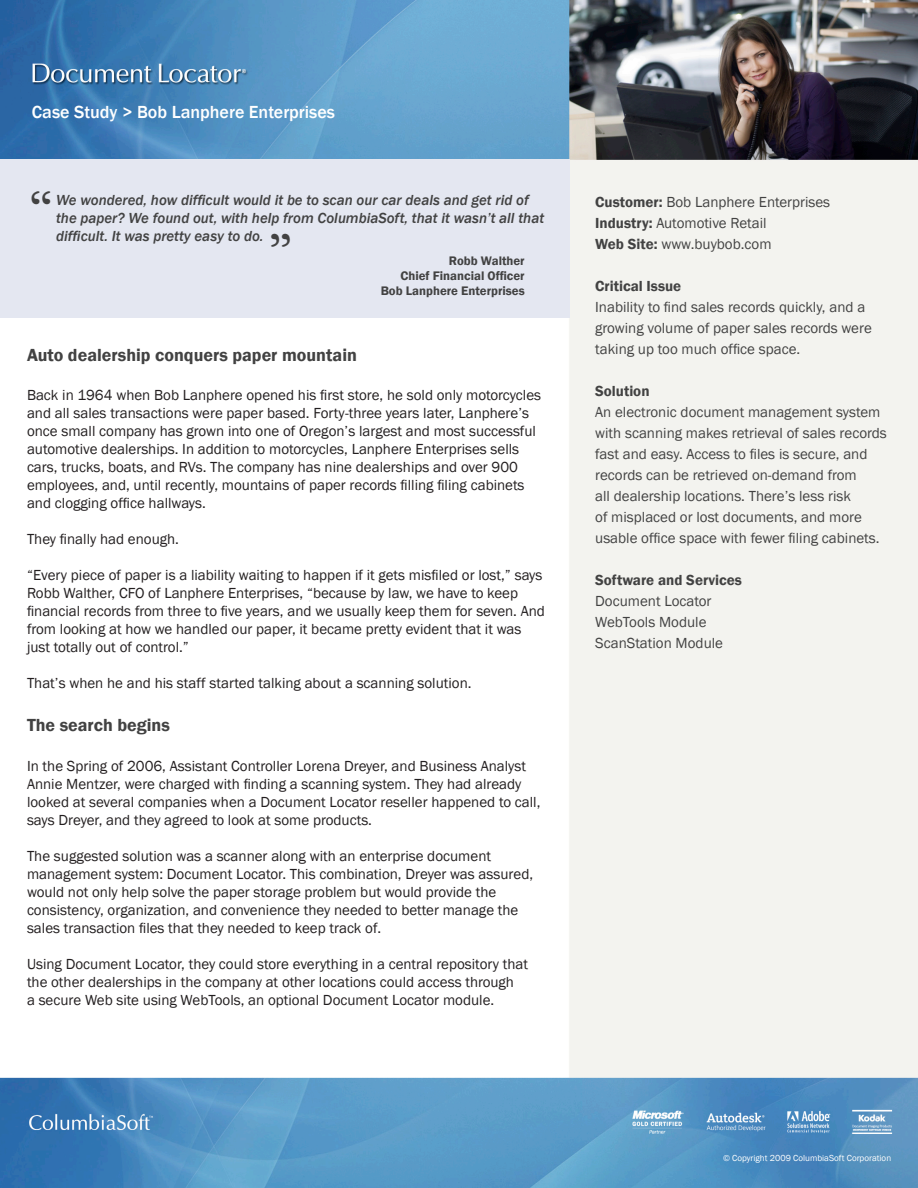
<style>
.page{position:relative;width:918px;height:1188px;background:#fff}
.page>*{position:absolute;margin:0;border:0;box-sizing:border-box;transform-origin:0 0}
.t1{font:45px "Times Europa LT Std";color:#424242}
.t2{font:600 18px "Franklin Gothic";color:#424242}
.Headline{font:500 18px "Franklin Gothic";color:#fff}
.Paragraph{font:15px/18px "Franklin Gothic";color:#231f20}
.t3{font:15px/21px "Franklin Gothic";color:#424242}
.t4{font:italic 500 15px/18px "Franklin Gothic";color:#424242}
.t5{font:600 15px "Franklin Gothic";color:#424242}
.t6{font:600 12.75px "Franklin Gothic";color:#424242}
.copyright{font:9px "Franklin Gothic";color:#fff}
.s1{font-weight:600}
</style>
<div class="page">
<img style="left:0;top:0;width:918px;height:1188px">
<div style="left:0;top:160px;width:569px;height:158px;background:#e4e7f1"></div>
<p class="Headline" style="left:32px;top:100px;width:305px">Case Study &gt; Bob Lanphere Enterprises</p>
<p class="t1" style="left:29px;top:181px;width:27px">“</p>
<p class="t4" style="left:56px;top:191px;width:490px">We wondered, how difficult would it be to scan our car deals and get rid of the paper? We found out, with help from ColumbiaSoft, that it wasn’t all that difficult. It was pretty easy to do.</p>
<p class="t1" style="left:293px;top:257px;width:27px;rotate:-180deg">“</p>
<p class="t6" style="left:449px;top:253px;width:77px">Robb Walther</p>
<p class="t6" style="left:400px;top:268px;width:126px">Chief Financial Officer</p>
<p class="t6" style="left:381px;top:283px;width:146px">Bob Lanphere Enterprises</p>
<p class="t2" style="left:27px;top:344px;width:332px">Auto dealership conquers paper mountain</p>
<p class="Paragraph" style="left:27px;top:387px;width:516px">Back in 1964 when Bob Lanphere opened his first store, he sold only motorcycles and all sales transactions were paper based. Forty-three years later, Lanphere’s once small company has grown into one of Oregon’s largest and most successful automotive dealerships. In addition to motorcycles, Lanphere Enterprises sells cars, trucks, boats, and RVs. The company has nine dealerships and over 900 employees, and, until recently, mountains of paper records filling filing cabinets and clogging office hallways.</p>
<p class="Paragraph" style="left:27px;top:531px;width:154px">They finally had enough.</p>
<p class="Paragraph" style="left:27px;top:567px;width:520px">“Every piece of paper is a liability waiting to happen if it gets misfiled or lost,” says Robb Walther, CFO of Lanphere Enterprises, “because by law, we have to keep financial records from three to five years, and we usually keep them for seven. And from looking at how we handled our paper, it became pretty evident that it was just totally out of control.”</p>
<p class="Paragraph" style="left:27px;top:675px;width:446px">That’s when he and his staff started talking about a scanning solution.</p>
<p class="t2" style="left:27px;top:714px;width:145px">The search begins</p>
<p class="Paragraph" style="left:27px;top:757px;width:515px">In the Spring of 2006, Assistant Controller Lorena Dreyer, and Business Analyst Annie Mentzer, were charged with finding a scanning system. They had already looked at several companies when a Document Locator reseller happened to call, says Dreyer, and they agreed to look at some products.</p>
<p class="Paragraph" style="left:27px;top:847px;width:508px">The suggested solution was a scanner along with an enterprise document management system: Document Locator. This combination, Dreyer was assured, would not only help solve the paper storage problem but would provide the consistency, organization, and convenience they needed to better manage the sales transaction files that they needed to keep track of.</p>
<p class="Paragraph" style="left:27px;top:955px;width:503px">Using Document Locator, they could store everything in a central repository that the other dealerships in the company at other locations could access through<br>a secure Web site using WebTools, an optional Document Locator module.</p>
<p class="t3" style="left:595px;top:192px;width:237px"><span class="s1">Customer:</span> Bob Lanphere Enterprises</p>
<p class="t3" style="left:595px;top:213px;width:173px"><span class="s1">Industry:</span> Automotive Retail</p>
<p class="t3" style="left:595px;top:234px;width:178px"><span class="s1">Web Site:</span> www.buybob.com</p>
<p class="t5" style="left:595px;top:277px;width:88px">Critical Issue</p>
<p class="t3" style="left:595px;top:297px;width:278px">Inability to find sales records quickly, and a growing volume of paper sales records were taking up too much office space.</p>
<p class="t5" style="left:595px;top:382px;width:56px">Solution</p>
<p class="t3" style="left:595px;top:402px;width:293px">An electronic document management system with scanning makes retrieval of sales records fast and easy. Access to files is secure, and records can be retrieved on-demand from<br>all dealership locations. There’s less risk<br>of misplaced or lost documents, and more usable office space with fewer filing cabinets.</p>
<p class="t5" style="left:595px;top:571px;width:148px">Software and Services</p>
<p class="t3" style="left:595px;top:591px;width:118px">Document Locator</p>
<p class="t3" style="left:595px;top:612px;width:113px">WebTools Module</p>
<p class="t3" style="left:595px;top:633px;width:129px">ScanStation Module</p>
<p class="copyright" style="left:723px;top:1152px;width:170px">© Copyright 2009 ColumbiaSoft Corporation</p>
</div>
